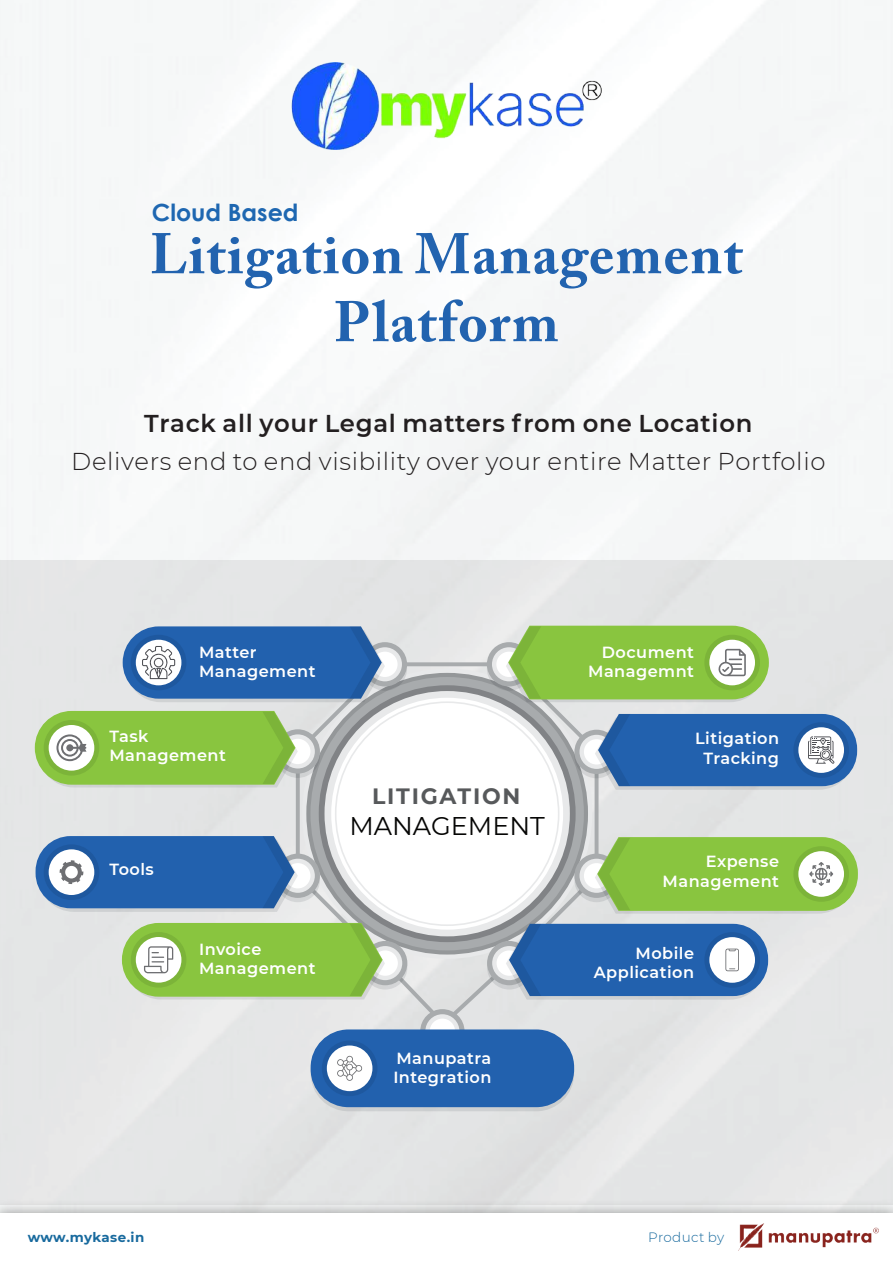
<style>
.page{position:relative;width:893px;height:1263px;background:#fff}
.page>*{position:absolute;margin:0;border:0;box-sizing:border-box;transform-origin:0 0}
.t1{font:700 56.55px/67.9px "Adobe Caslon Pro";letter-spacing:.02em;color:#2263af;text-align:center}
.t2{font:25.65px "Montserrat";color:#050504}
.t3{font:300 24.3px "Montserrat";letter-spacing:.03em;color:#231f20}
.t4{font:600 24.3px "Montserrat";letter-spacing:.03em;color:#231f20}
.t5{font:700 23.7px "Century Gothic";color:#1e67b1}
.t6{font:700 22.2px "Montserrat";letter-spacing:.08em;color:#57595b}
.t7{font:600 16.05px/19.4px "Montserrat";letter-spacing:.03em;color:#fff}
.t8{font:300 13.5px "Montserrat";letter-spacing:.03em;color:#186a9e}
.t9{font:700 13.35px "Montserrat";letter-spacing:.025em;color:#186a9e}
</style>
<div class="page">
<img style="left:289px;top:62px;width:314px;height:88px">
<div style="left:0;top:560px;width:893px;height:644px;background:#e4e6e6"></div>
<img style="left:739px;top:1224px;width:140px;height:26px">
<svg style="left:296px;top:662px;width:304px;height:355px"></svg>
<div style="left:302px;top:669px;width:290px;height:290px;background:#e8e9ea;border-radius:50%"></div>
<div style="left:306px;top:673px;width:282px;height:281px;background:#949799;border-radius:50%"></div>
<div style="left:310px;top:677px;width:274px;height:273px;background:#a8abad;border-radius:50%"></div>
<div style="left:319px;top:685px;width:257px;height:257px;background:#818386;border-radius:50%"></div>
<div style="left:324px;top:691px;width:246px;height:245px;background:#e8e9ea;border-radius:50%"></div>
<div style="left:331px;top:698px;width:232px;height:232px;background:#fff;border-radius:50%"></div>
<svg style="left:487px;top:646px;width:44px;height:45px"></svg>
<div style="left:487px;top:642px;width:44px;height:44px;background:#a8abad;border-radius:50%"></div>
<div style="left:492px;top:647px;width:34px;height:34px;background:#e8e9ea;border-radius:50%"></div>
<div style="left:496px;top:652px;width:26px;height:25px;background:#fff;border-radius:50%"></div>
<svg style="left:363px;top:646px;width:44px;height:45px"></svg>
<div style="left:363px;top:642px;width:44px;height:44px;background:#a8abad;border-radius:50%"></div>
<div style="left:368px;top:647px;width:34px;height:34px;background:#e8e9ea;border-radius:50%"></div>
<div style="left:372px;top:652px;width:26px;height:25px;background:#fff;border-radius:50%"></div>
<svg style="left:276px;top:733px;width:44px;height:45px"></svg>
<div style="left:276px;top:729px;width:44px;height:45px;background:#a8abad;border-radius:50%"></div>
<div style="left:281px;top:734px;width:34px;height:34px;background:#e8e9ea;border-radius:50%"></div>
<div style="left:285px;top:739px;width:25px;height:25px;background:#fff;border-radius:50%"></div>
<svg style="left:574px;top:734px;width:45px;height:44px"></svg>
<div style="left:574px;top:730px;width:45px;height:44px;background:#a8abad;border-radius:50%"></div>
<div style="left:579px;top:735px;width:35px;height:34px;background:#e8e9ea;border-radius:50%"></div>
<div style="left:584px;top:739px;width:25px;height:25px;background:#fff;border-radius:50%"></div>
<svg style="left:574px;top:858px;width:45px;height:44px"></svg>
<div style="left:574px;top:854px;width:45px;height:44px;background:#a8abad;border-radius:50%"></div>
<div style="left:579px;top:859px;width:35px;height:34px;background:#e8e9ea;border-radius:50%"></div>
<div style="left:584px;top:863px;width:25px;height:25px;background:#fff;border-radius:50%"></div>
<svg style="left:487px;top:945px;width:44px;height:44px"></svg>
<div style="left:487px;top:941px;width:44px;height:44px;background:#a8abad;border-radius:50%"></div>
<div style="left:492px;top:946px;width:34px;height:34px;background:#e8e9ea;border-radius:50%"></div>
<div style="left:497px;top:950px;width:25px;height:26px;background:#fff;border-radius:50%"></div>
<svg style="left:363px;top:945px;width:44px;height:44px"></svg>
<div style="left:363px;top:941px;width:44px;height:44px;background:#a8abad;border-radius:50%"></div>
<div style="left:368px;top:946px;width:34px;height:34px;background:#e8e9ea;border-radius:50%"></div>
<div style="left:373px;top:950px;width:25px;height:26px;background:#fff;border-radius:50%"></div>
<svg style="left:276px;top:858px;width:44px;height:44px"></svg>
<div style="left:276px;top:854px;width:44px;height:44px;background:#a8abad;border-radius:50%"></div>
<div style="left:281px;top:859px;width:34px;height:34px;background:#e8e9ea;border-radius:50%"></div>
<div style="left:285px;top:863px;width:25px;height:25px;background:#fff;border-radius:50%"></div>
<svg style="left:34px;top:710px;width:264px;height:77px;background:#99c85f"></svg>
<svg style="left:36px;top:836px;width:262px;height:76px;background:#487ab7"></svg>
<svg style="left:123px;top:626px;width:262px;height:76px;background:#4779b6"></svg>
<svg style="left:122px;top:922px;width:263px;height:77px;background:#99c85e"></svg>
<svg style="left:506px;top:625px;width:263px;height:77px;background:#98c85e"></svg>
<svg style="left:595px;top:714px;width:262px;height:76px;background:#487ab7"></svg>
<svg style="left:595px;top:836px;width:263px;height:78px;background:#9ac960"></svg>
<svg style="left:506px;top:924px;width:262px;height:75px;background:#4779b7"></svg>
<div style="left:420px;top:1009px;width:45px;height:44px;background:#a8abad;border-radius:50%"></div>
<div style="left:425px;top:1014px;width:34px;height:34px;background:#e8e9ea;border-radius:50%"></div>
<div style="left:430px;top:1018px;width:25px;height:26px;background:#fff;border-radius:50%"></div>
<svg style="left:311px;top:1033px;width:263px;height:78px"></svg>
<div style="left:311px;top:1029px;width:263px;height:78px;background:#2261ae;border-radius:38px"></div>
<svg style="left:322px;top:1040px;width:55px;height:56px"></svg>
<div style="left:327px;top:1045px;width:45px;height:46px;background:#fff;border-radius:50%"></div>
<svg style="left:337px;top:1055px;width:25px;height:26px"></svg>
<h3 class="t5" style="left:152px;top:194px;width:148px">Cloud Based</h3>
<h1 class="t1" style="left:150px;top:220px;width:594px">Litigation Management<br>Platform</h1>
<h3 class="t4" style="left:144px;top:406px;width:610px">Track all your Legal matters from one Location</h3>
<h3 class="t3" style="left:71px;top:445px;width:756px">Delivers end to end visibility over your entire Matter Portfolio</h3>
<p class="t7" style="left:199px;top:641px;width:118px">Matter<br>Management</p>
<p class="t7" style="left:588px;top:641px;width:107px;text-align:right">Document<br>Managemnt</p>
<p class="t7" style="left:109px;top:726px;width:118px">Task<br>Management</p>
<p class="t7" style="left:695px;top:728px;width:85px;text-align:center">Litigation<br>Tracking</p>
<h3 class="t6" style="left:372px;top:780px;width:150px">LITIGATION</h3>
<p class="t7" style="left:109px;top:859px;width:46px">Tools</p>
<h2 class="t2" style="left:349px;top:809px;width:197px">MANAGEMENT</h2>
<p class="t7" style="left:199px;top:939px;width:118px">Invoice<br>Management</p>
<p class="t7" style="left:393px;top:1047px;width:100px">Manupatra<br>Integration</p>
<p class="t7" style="left:663px;top:851px;width:118px;text-align:right">Expense<br>Management</p>
<p class="t7" style="left:594px;top:943px;width:102px;text-align:right">Mobile<br>Application</p>
<p class="t9" style="left:28px;top:1228px;width:118px">www.mykase.in</p>
<p class="t8" style="left:648px;top:1228px;width:78px">Product by</p>
</div>
